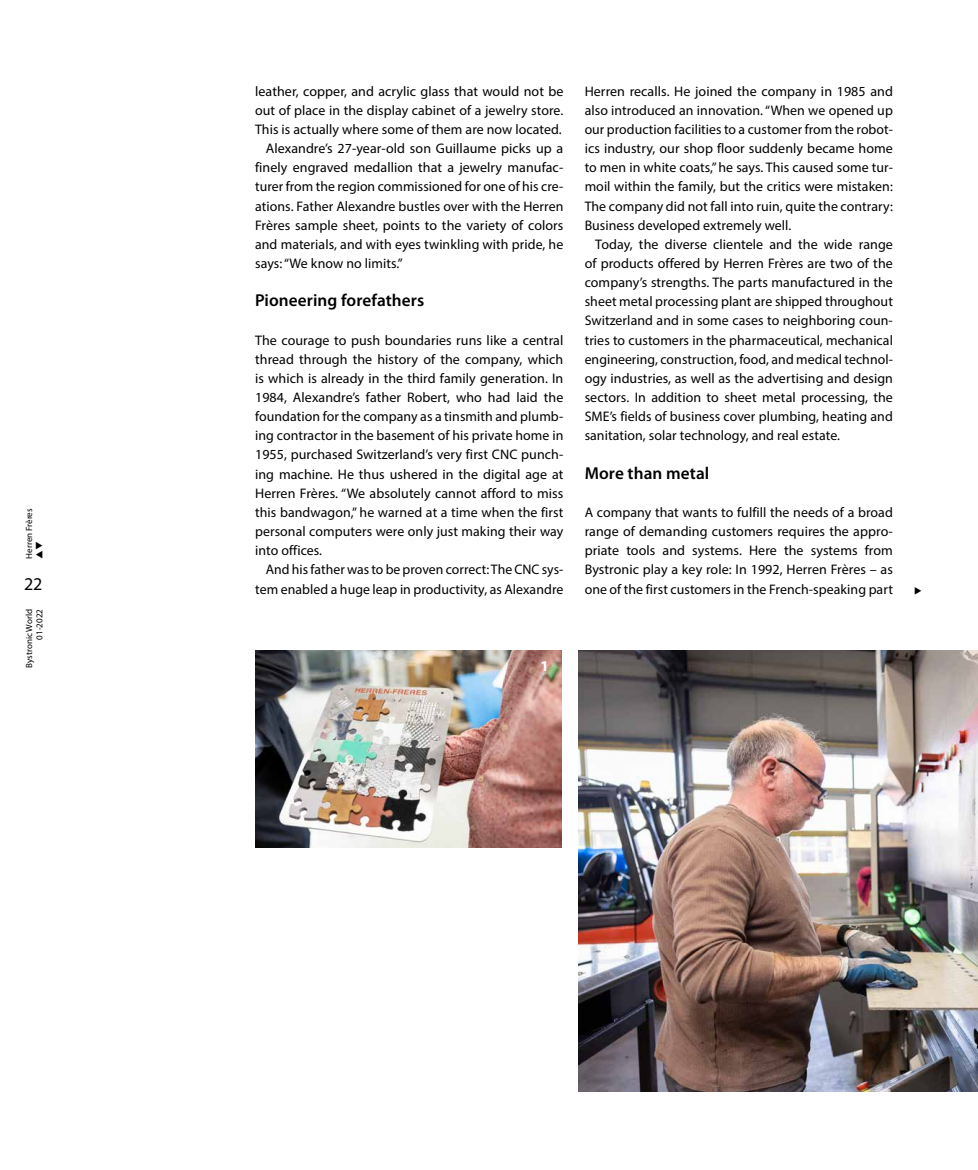
<style>
.page{position:relative;width:978px;height:1170px;background:#fff}
.page>*{position:absolute;margin:0;border:0;box-sizing:border-box;transform-origin:0 0}
.t1{font:18px "Myriad Pro";color:#000}
.t2{font:600 17.25px "Myriad Pro";letter-spacing:.005em;color:#000}
.t3{font:700 15px "Myriad Pro";color:#fff}
.t4{font:13.8px/19.2px "Myriad Pro";letter-spacing:.005em;color:#000;text-align:justify}
.t5{font:9px "Myriad Pro";color:#000}
</style>
<div class="page">
<img style="left:255px;top:651px;width:306px;height:196px">
<img style="left:578px;top:651px;width:400px;height:440px">
<p class="t5" style="left:23px;top:558px;width:52px;rotate:-90deg">Herren Frères</p>
<h1 class="t1" style="left:24px;top:573px;width:20px">22</h1>
<p class="t5" style="left:34px;top:639px;width:32px;rotate:-90deg">01-2022</p>
<p class="t5" style="left:23px;top:667px;width:60px;rotate:-90deg">Bystronic World</p>
<p class="t4" style="left:255px;top:81px;width:310px">leather, copper, and acrylic glass that would not be</p>
<p class="t4" style="left:255px;top:100px;width:310px">out of place in the display cabinet of a jewelry store.</p>
<p class="t4" style="left:255px;top:119px;width:308px">This is actually where some of them are now located.</p>
<p class="t4" style="left:266px;top:139px;width:299px">Alexandre’s 27-year-old son Guillaume picks up a</p>
<p class="t4" style="left:255px;top:158px;width:310px">finely engraved medallion that a jewelry manufac-</p>
<p class="t4" style="left:255px;top:177px;width:310px">turer from the region commissioned for one of his cre-</p>
<p class="t4" style="left:255px;top:196px;width:310px">ations. Father Alexandre bustles over with the Herren</p>
<p class="t4" style="left:255px;top:215px;width:310px">Frères sample sheet, points to the variety of colors</p>
<p class="t4" style="left:255px;top:234px;width:310px">and materials, and with eyes twinkling with pride, he</p>
<p class="t4" style="left:255px;top:253px;width:149px">says: “We know no limits.”</p>
<p class="t2" style="left:255px;top:289px;width:171px">Pioneering forefathers</p>
<p class="t4" style="left:255px;top:330px;width:310px">The courage to push boundaries runs like a central thread through the history of the company, which is which is already in the third family generation. In 1984, Alexandre’s father Robert, who had laid the foundation for the company as a tinsmith and plumb&shy;ing contractor in the basement of his private home in 1955, purchased Switzerland’s very first CNC punch&shy;ing machine. He thus ushered in the digital age at Herren Frères. “We absolutely cannot afford to miss this bandwagon,” he warned at a time when the first personal computers were only just making their way into offices.</p>
<p class="t4" style="left:255px;top:560px;width:310px;text-align:right">And his father was to be proven correct: The CNC sys&shy;tem enabled a huge leap in productivity, as Alexandre</p>
<p class="t4" style="left:585px;top:81px;width:310px">Herren recalls. He joined the company in 1985 and also introduced an innovation. “When we opened up our production facilities to a customer from the robot&shy;ics industry, our shop floor suddenly became home to men in white coats,” he says. This caused some tur&shy;moil within the family, but the critics were mistaken:<br>The company did not fall into ruin, quite the contrary:<br>Business developed extremely well.</p>
<p class="t4" style="left:585px;top:234px;width:310px;text-indent:11px">Today, the diverse clientele and the wide range of products offered by Herren Frères are two of the company’s strengths. The parts manufactured in the sheet metal processing plant are shipped throughout Switzerland and in some cases to neighboring coun&shy;tries to customers in the pharmaceutical, mechanical engineering, construction, food, and medical technol&shy;ogy industries, as well as the advertising and design sectors. In addition to sheet metal processing, the SME’s fields of business cover plumbing, heating and sanitation, solar technology, and real estate.</p>
<p class="t2" style="left:585px;top:462px;width:126px">More than metal</p>
<p class="t4" style="left:585px;top:502px;width:310px">A company that wants to fulfill the needs of a broad range of demanding customers requires the appro&shy;priate tools and systems. Here the systems from Bystronic play a key role: In 1992, Herren Frères – as one of the first customers in the French-speaking part</p>
<p class="t3" style="left:540px;top:655px;width:10px">1</p>
</div>
